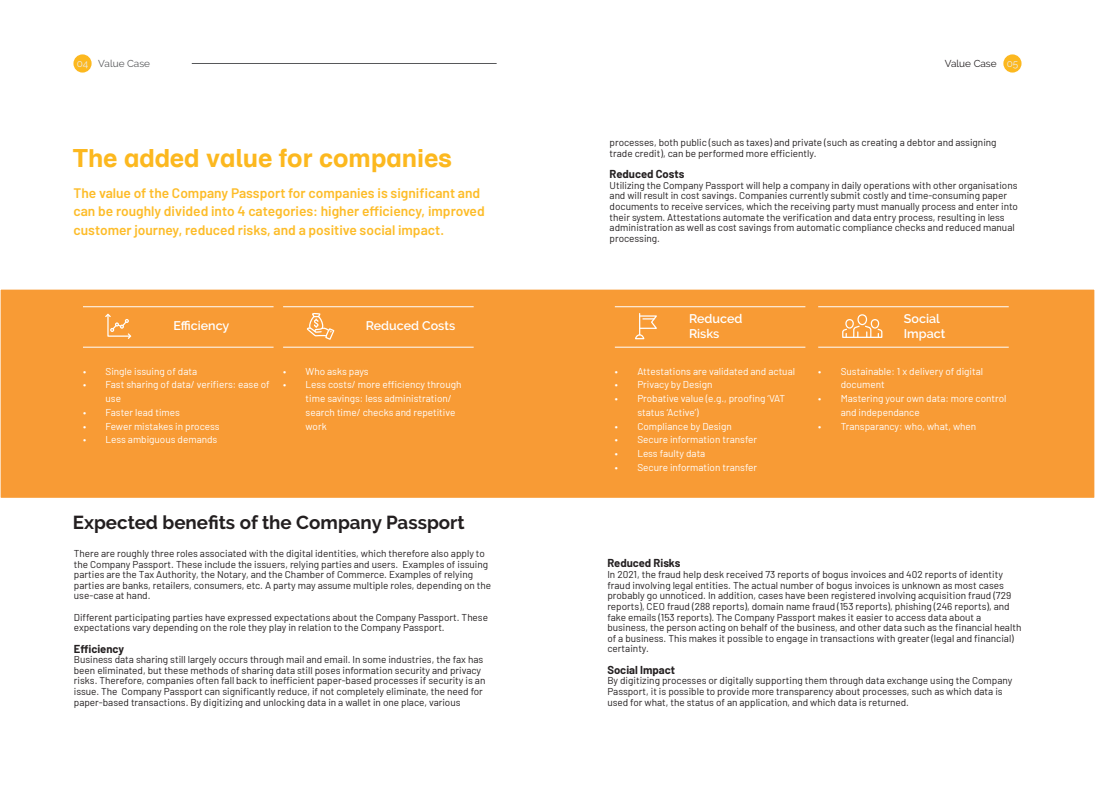
<style>
.page{position:relative;width:1095px;height:787px;background:#fff}
.page>*{position:absolute;margin:0;border:0;box-sizing:border-box;transform-origin:0 0}
.t1{font:700 25px "Schulbuch Nord";color:#fcb81f}
.t2{font:700 18.75px "Raleway";color:#231f20}
.t3{font:600 13.75px/18.8px "Barlow";color:#fdbc28}
.t4{font:600 12.5px/15px "Raleway";color:#fff}
.t5{font:700 11.25px "Barlow";color:#231f20}
.t6{font:10px/10.6px "Barlow";color:#231f20}
.t7{font:10px/13.8px "Barlow";color:#fff}
.t8{font:10px "Raleway";color:#57585a}
.t9{font:10px "Raleway";color:#231f20}
.s1{color:#ebebec}
</style>
<div class="page">
<div style="left:0;top:289px;width:1095px;height:209px;background:#f89b35"></div>
<div style="left:0;top:288px;width:1095px;height:211px;border:1px solid #fff"></div>
<svg style="left:635px;top:313px;width:22px;height:27px"></svg>
<div style="left:857px;top:314px;width:10px;height:11px;border:1px solid #fff;border-radius:50%"></div>
<div style="left:871px;top:319px;width:8px;height:9px;border:1px solid #fff;border-radius:50%"></div>
<div style="left:845px;top:319px;width:9px;height:9px;border:1px solid #fff;border-radius:50%"></div>
<svg style="left:842px;top:325px;width:41px;height:13px"></svg>
<svg style="left:306px;top:307px;width:29px;height:40px"></svg>
<div style="left:73px;top:54px;width:19px;height:19px;background:#fcb81f;border-radius:50%"></div>
<hr style="left:192px;top:63px;width:305px;height:1px;background:#57585a">
<div style="left:1003px;top:54px;width:18px;height:19px;background:#fcb81f;border-radius:50%"></div>
<hr style="left:615px;top:306px;width:190px;height:1px;background:#fff">
<hr style="left:615px;top:347px;width:190px;height:1px;background:#fff">
<hr style="left:818px;top:306px;width:191px;height:1px;background:#fff">
<hr style="left:818px;top:347px;width:191px;height:1px;background:#fff">
<svg style="left:105px;top:313px;width:27px;height:26px"></svg>
<hr style="left:283px;top:306px;width:191px;height:1px;background:#fff">
<hr style="left:283px;top:347px;width:191px;height:1px;background:#fff">
<hr style="left:83px;top:306px;width:191px;height:1px;background:#fff">
<hr style="left:83px;top:347px;width:191px;height:1px;background:#fff">
<p class="t8" style="left:77px;top:57px;width:75px"><span class="s1">04</span> Value Case</p>
<p class="t9" style="left:945px;top:57px;width:75px">Value Case <span class="s1">05</span></p>
<h1 class="t1" style="left:73px;top:142px;width:381px">The added value for companies</h1>
<h3 class="t3" style="left:74px;top:182px;width:413px">The value of the Company Passport for companies is significant and can be roughly divided into 4 categories: higher efficiency, improved customer journey, reduced risks, and a positive social impact.</h3>
<p class="t6" style="left:609px;top:136px;width:389px">processes, both public (such as taxes) and private (such as creating a debtor and assigning trade credit), can be performed more efficiently.</p>
<p class="t5" style="left:609px;top:166px;width:76px">Reduced Costs</p>
<p class="t6" style="left:609px;top:179px;width:410px">Utilizing the Company Passport will help a company in daily operations with other organisations and will result in cost savings. Companies currently submit costly and time-consuming paper documents to receive services, which the receiving party must manually process and enter into their system. Attestations automate the verification and data entry process, resulting in less administration as well as cost savings from automatic compliance checks and reduced manual processing.</p>
<p class="t4" style="left:173px;top:318px;width:57px">Efficiency</p>
<p class="t4" style="left:366px;top:318px;width:91px">Reduced Costs</p>
<p class="t4" style="left:904px;top:311px;width:43px">Social<br>Impact</p>
<p class="t7" style="left:83px;top:363px;width:116px">• Single issuing of data</p>
<p class="t7" style="left:105px;top:377px;width:166px;text-indent:-22px">• Fast sharing of data/ verifiers: ease of use</p>
<p class="t7" style="left:83px;top:404px;width:98px">• Faster lead times</p>
<p class="t7" style="left:83px;top:418px;width:138px">• Fewer mistakes in process</p>
<p class="t7" style="left:83px;top:432px;width:136px">• Less ambiguous demands</p>
<p class="t4" style="left:689px;top:311px;width:55px">Reduced<br>Risks</p>
<p class="t7" style="left:615px;top:363px;width:182px">• Attestations are validated and actual</p>
<p class="t7" style="left:615px;top:377px;width:99px">• Privacy by Design</p>
<p class="t7" style="left:637px;top:391px;width:149px;text-indent:-22px">• Probative value (e.g., proofing ‘VAT status ‘Active’)</p>
<p class="t7" style="left:615px;top:418px;width:119px">• Compliance by Design</p>
<p class="t7" style="left:615px;top:432px;width:144px">• Secure information transfer</p>
<p class="t7" style="left:615px;top:446px;width:92px">• Less faulty data</p>
<p class="t7" style="left:615px;top:459px;width:144px">• Secure information transfer</p>
<p class="t7" style="left:841px;top:363px;width:144px;text-indent:-22px">• Sustainable: 1 x delivery of digital document</p>
<p class="t7" style="left:841px;top:391px;width:167px;text-indent:-22px">• Mastering your own data: more control and independance</p>
<p class="t7" style="left:818px;top:418px;width:160px">• Transparancy: who, what, when</p>
<p class="t7" style="left:283px;top:363px;width:87px">• Who asks pays</p>
<p class="t7" style="left:306px;top:377px;width:157px;text-indent:-22px">• Less costs/ more efficiency through time savings: less administration/ search time/ checks and repetitive work</p>
<h2 class="t2" style="left:73px;top:512px;width:393px">Expected benefits of the Company Passport</h2>
<p class="t6" style="left:74px;top:547px;width:419px">There are roughly three roles associated with the digital identities, which therefore also apply to the Company Passport. These include the issuers, relying parties and users. Examples of issuing parties are the Tax Authority, the Notary, and the Chamber of Commerce. Examples of relying parties are banks, retailers, consumers, etc. A party may assume multiple roles, depending on the use-case at hand.</p>
<p class="t6" style="left:74px;top:611px;width:416px">Different participating parties have expressed expectations about the Company Passport. These expectations vary depending on the role they play in relation to the Company Passport.</p>
<p class="t5" style="left:74px;top:640px;width:52px">Efficiency</p>
<p class="t6" style="left:74px;top:653px;width:413px">Business data sharing still largely occurs through mail and email. In some industries, the fax has been eliminated, but these methods of sharing data still poses information security and privacy risks. Therefore, companies often fall back to inefficient paper-based processes if security is an issue. The Company Passport can significantly reduce, if not completely eliminate, the need for paper-based transactions. By digitizing and unlocking data in a wallet in one place, various</p>
<p class="t5" style="left:607px;top:555px;width:75px">Reduced Risks</p>
<p class="t6" style="left:607px;top:568px;width:416px">In 2021, the fraud help desk received 73 reports of bogus invoices and 402 reports of identity fraud involving legal entities. The actual number of bogus invoices is unknown as most cases probably go unnoticed. In addition, cases have been registered involving acquisition fraud (729 reports), CEO fraud (288 reports), domain name fraud (153 reports), phishing (246 reports), and fake emails (153 reports). The Company Passport makes it easier to access data about a business, the person acting on behalf of the business, and other data such as the financial health of a business. This makes it possible to engage in transactions with greater (legal and financial) certainty.</p>
<p class="t5" style="left:607px;top:661px;width:69px">Social Impact</p>
<p class="t6" style="left:607px;top:674px;width:406px">By digitizing processes or digitally supporting them through data exchange using the Company<br>Passport, it is possible to provide more transparency about processes, such as which data is used for what, the status of an application, and which data is returned.</p>
</div>
